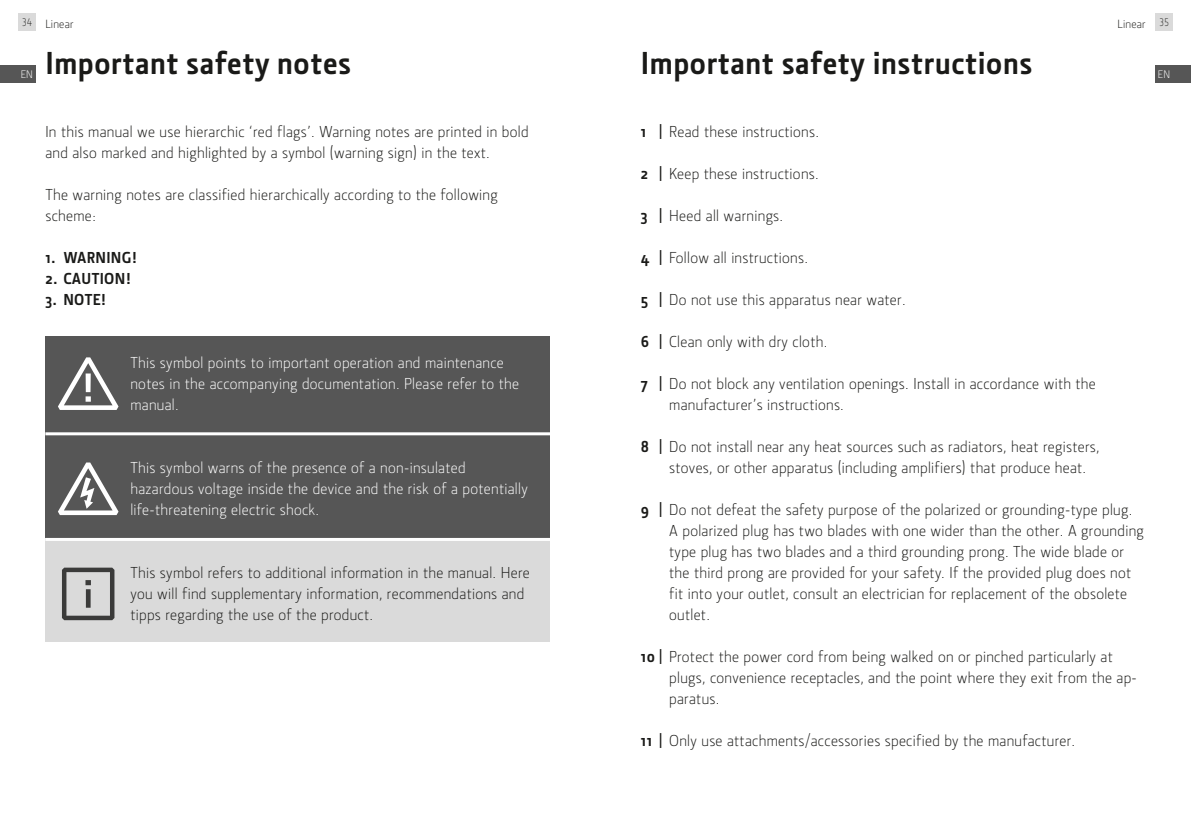
<style>
.page{position:relative;width:1191px;height:840px;background:#fff}
.page>*{position:absolute;margin:0;border:0;box-sizing:border-box;transform-origin:0 0}
.t1{font:700 32px "Section";letter-spacing:.02em;color:#1a1a18}
.t2{font:300 16px/21px "Section";letter-spacing:.02em;color:#1a1a18}
.t3{font:300 16px/21px "Section";letter-spacing:.02em;color:#fff}
.t4{font:700 16px "Section";letter-spacing:.02em;color:#1a1a18}
.t5{font:300 12px "Section";letter-spacing:.02em;color:#1a1a18}
.t6{font:11px "Section Light Caps";color:#fff}
.s1{font-family:"Section Light Caps";font-weight:400;font-size:11px}
.s2{font-weight:700}
</style>
<div class="page">
<div style="left:45px;top:537px;width:504px;height:104px;background:#dadada"></div>
<div style="left:45px;top:337px;width:504px;height:200px;background:#565656"></div>
<hr style="left:45px;top:432px;width:505px;height:3px;background:#fff">
<hr style="left:45px;top:537px;width:505px;height:3px;background:#fff">
<svg style="left:58px;top:357px;width:60px;height:53px"></svg>
<svg style="left:58px;top:462px;width:60px;height:53px"></svg>
<svg style="left:62px;top:567px;width:52px;height:53px"></svg>
<div style="left:18px;top:14px;width:17px;height:17px;background:#dadada"></div>
<div style="left:0;top:66px;width:35px;height:17px;background:#565656"></div>
<div style="left:1155px;top:14px;width:17px;height:17px;background:#dadada"></div>
<div style="left:1155px;top:66px;width:36px;height:17px;background:#565656"></div>
<p class="t5" style="left:22px;top:17px;width:53px"><span class="s1">34</span> Linear</p>
<p class="t6" style="left:21px;top:68px;width:14px">EN</p>
<h1 class="t1" style="left:45px;top:44px;width:307px">Important safety notes</h1>
<p class="t2" style="left:45px;top:121px;width:485px">In this manual we use hierarchic ‘red flags’. Warning notes are printed in bold and also marked and highlighted by a symbol (warning sign) in the text.</p>
<p class="t2" style="left:45px;top:184px;width:454px">The warning notes are classified hierarchically according to the following scheme:</p>
<p class="t4" style="left:45px;top:248px;width:93px">1. WARNING!</p>
<p class="t4" style="left:45px;top:269px;width:37px">2. Caution</p>
<p class="t4" style="left:126px;top:269px;width:7px">!</p>
<p class="t4" style="left:45px;top:290px;width:63px">3. Note!</p>
<p class="t3" style="left:130px;top:352px;width:390px">This symbol points to important operation and maintenance notes in the accompanying documentation. Please refer to the manual.</p>
<p class="t3" style="left:130px;top:457px;width:399px">This symbol warns of the presence of a non-insulated hazardous voltage inside the device and the risk of a potentially life-threatening electric shock.</p>
<p class="t2" style="left:130px;top:562px;width:401px">This symbol refers to additional information in the manual. Here you will find supplementary information, recommendations and tipps regarding the use of the product.</p>
<h1 class="t1" style="left:641px;top:44px;width:393px">Important safety instructions</h1>
<p class="t5" style="left:1117px;top:17px;width:53px">Linear <span class="s1">35</span></p>
<p class="t6" style="left:1158px;top:68px;width:14px">EN</p>
<p class="t2" style="left:641px;top:121px;width:180px"><span class="s2">1 |</span> Read these instructions.</p>
<p class="t2" style="left:641px;top:163px;width:179px"><span class="s2">2 |</span> Keep these instructions.</p>
<p class="t2" style="left:641px;top:205px;width:144px"><span class="s2">3 |</span> Heed all warnings.</p>
<p class="t2" style="left:641px;top:247px;width:169px"><span class="s2">4 |</span> Follow all instructions.</p>
<p class="t2" style="left:641px;top:289px;width:266px"><span class="s2">5 |</span> Do not use this apparatus near water.</p>
<p class="t2" style="left:641px;top:331px;width:188px"><span class="s2">6 |</span> Clean only with dry cloth.</p>
<p class="t2" style="left:669px;top:373px;width:428px;text-indent:-28px"><span class="s2">7 |</span> Do not block any ventilation openings. Install in accordance with the manufacturer’s instructions.</p>
<p class="t2" style="left:669px;top:436px;width:432px;text-indent:-28px"><span class="s2">8 |</span> Do not install near any heat sources such as radiators, heat registers, stoves, or other apparatus (including amplifiers) that produce heat.</p>
<p class="t2" style="left:669px;top:499px;width:476px;text-indent:-28px"><span class="s2">9 |</span> Do not defeat the safety purpose of the polarized or grounding-type plug.<br>A polarized plug has two blades with one wider than the other. A grounding type plug has two blades and a third grounding prong. The wide blade or the third prong are provided for your safety. If the provided plug does not fit into your outlet, consult an electrician for replacement of the obsolete outlet.</p>
<p class="t2" style="left:669px;top:646px;width:469px;text-indent:-28px"><span class="s2">10 |</span> Protect the power cord from being walked on or pinched particularly at plugs, convenience receptacles, and the point where they exit from the ap&shy;paratus.</p>
<p class="t2" style="left:641px;top:730px;width:436px"><span class="s2">11 |</span> Only use attachments/accessories specified by the manufacturer.</p>
</div>
